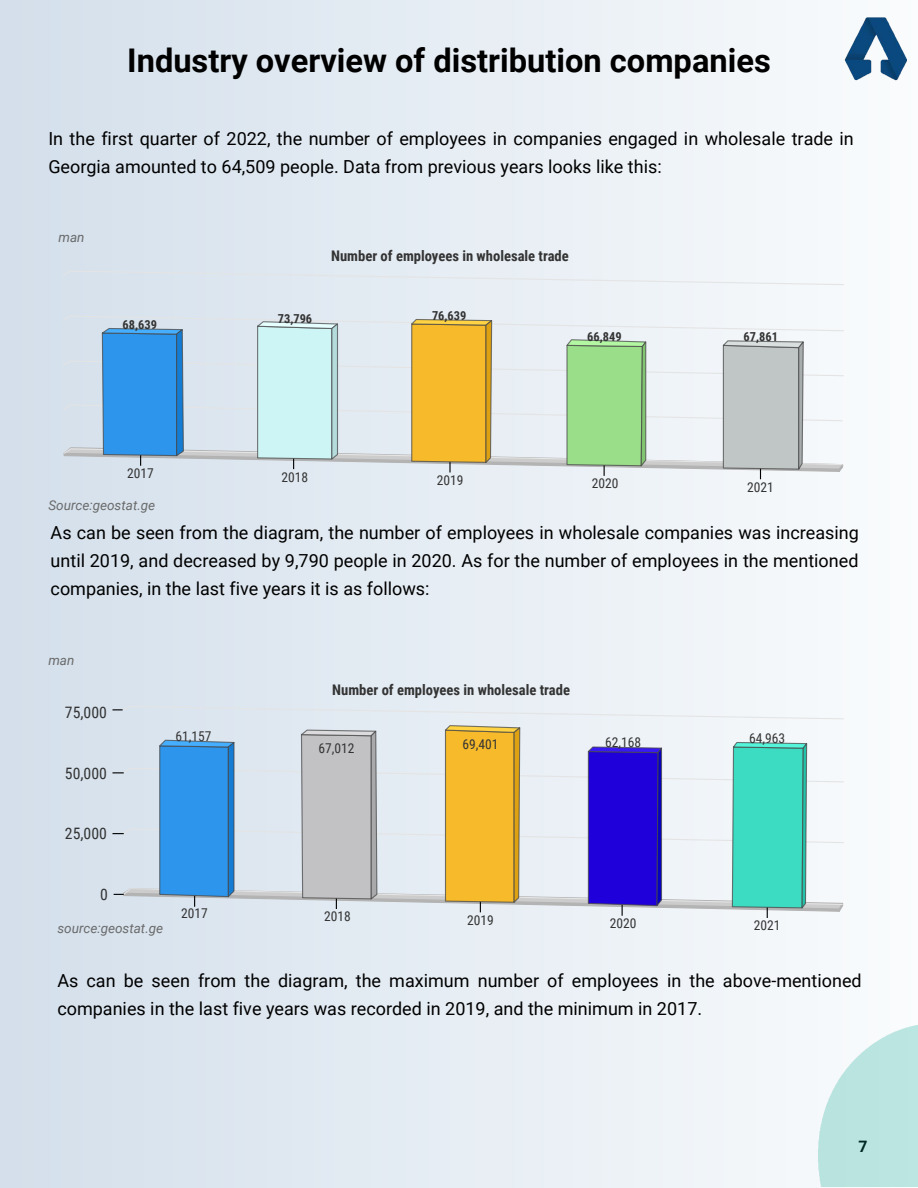
<style>
.page{position:relative;width:918px;height:1188px;background:#fff}
.page>*{position:absolute;margin:0;border:0;box-sizing:border-box;transform-origin:0 0}
.t1{font:700 32.7px "Roboto";color:#000}
.t2{font:18px/28.2px "Roboto";color:#000}
.t3{font:15.75px "Roboto Condensed";color:#333}
.t4{font:700 15.75px "Roboto";color:#000}
.t5{font:700 14.7px "Roboto Condensed";color:#333}
.t6{font:13.5px "Roboto Condensed";color:#333}
.t7{font:italic 13.5px "Roboto";color:#6a6a6a}
.t8{font:700 12.3px "Roboto Condensed";color:#333}
</style>
<div class="page">
<div style="left:0;top:0;width:918px;height:1188px;background:#9ec9e2;opacity:.05"></div>
<svg style="left:61px;top:270px;width:784px;height:16px"></svg>
<svg style="left:61px;top:315px;width:784px;height:164px;background:#cbdad2"></svg>
<svg style="left:113px;top:705px;width:732px;height:213px"></svg>
<img style="left:843px;top:4px;width:67px;height:118px">
<img style="left:618px;top:1023px;width:300px;height:164px">
<h1 class="t1" style="left:127px;top:37px;width:645px">Industry overview of distribution companies</h1>
<p class="t2" style="left:48px;top:124px;width:807px">In the first quarter of 2022, the number of employees in companies engaged in wholesale trade in<br>Georgia amounted to 64,509 people. Data from previous years looks like this:</p>
<p class="t7" style="left:58px;top:228px;width:28px">man</p>
<p class="t5" style="left:331px;top:245px;width:239px">Number of employees in wholesale trade</p>
<p class="t8" style="left:123px;top:316px;width:36px">68,639</p>
<p class="t8" style="left:278px;top:310px;width:36px">73,796</p>
<p class="t8" style="left:432px;top:307px;width:36px">76,639</p>
<p class="t8" style="left:587px;top:328px;width:36px">66,849</p>
<p class="t8" style="left:744px;top:328px;width:36px">67,861</p>
<p class="t6" style="left:127px;top:464px;width:28px">2017</p>
<p class="t6" style="left:281px;top:467px;width:28px">2018</p>
<p class="t6" style="left:437px;top:471px;width:28px">2019</p>
<p class="t6" style="left:592px;top:474px;width:28px">2020</p>
<p class="t6" style="left:747px;top:477px;width:28px">2021</p>
<p class="t7" style="left:48px;top:495px;width:108px">Source:geostat.ge</p>
<p class="t2" style="left:51px;top:518px;width:810px;text-align:justify">As can be seen from the diagram, the number of employees in wholesale companies was increasing until 2019, and decreased by 9,790 people in 2020. As for the number of employees in the mentioned companies, in the last five years it is as follows:</p>
<p class="t7" style="left:48px;top:651px;width:28px">man</p>
<p class="t3" style="left:65px;top:701px;width:43px">75,000</p>
<p class="t3" style="left:65px;top:762px;width:43px">50,000</p>
<p class="t3" style="left:65px;top:823px;width:43px">25,000</p>
<p class="t6" style="left:176px;top:727px;width:37px">61,157</p>
<p class="t5" style="left:332px;top:680px;width:239px">Number of employees in wholesale trade</p>
<p class="t6" style="left:318px;top:738px;width:37px">67,012</p>
<p class="t6" style="left:462px;top:735px;width:37px">69,401</p>
<p class="t6" style="left:605px;top:733px;width:37px">62,168</p>
<p class="t6" style="left:749px;top:728px;width:37px">64,963</p>
<p class="t3" style="left:100px;top:883px;width:9px">0</p>
<p class="t7" style="left:57px;top:918px;width:107px">source:geostat.ge</p>
<p class="t6" style="left:181px;top:904px;width:28px">2017</p>
<p class="t6" style="left:324px;top:907px;width:28px">2018</p>
<p class="t6" style="left:467px;top:910px;width:28px">2019</p>
<p class="t6" style="left:610px;top:914px;width:28px">2020</p>
<p class="t6" style="left:754px;top:916px;width:28px">2021</p>
<p class="t2" style="left:57px;top:965px;width:806px">As can be seen from the diagram, the maximum number of employees in the above-mentioned companies in the last five years was recorded in 2019, and the minimum in 2017.</p>
<p class="t4" style="left:858px;top:1135px;width:11px">7</p>
</div>
